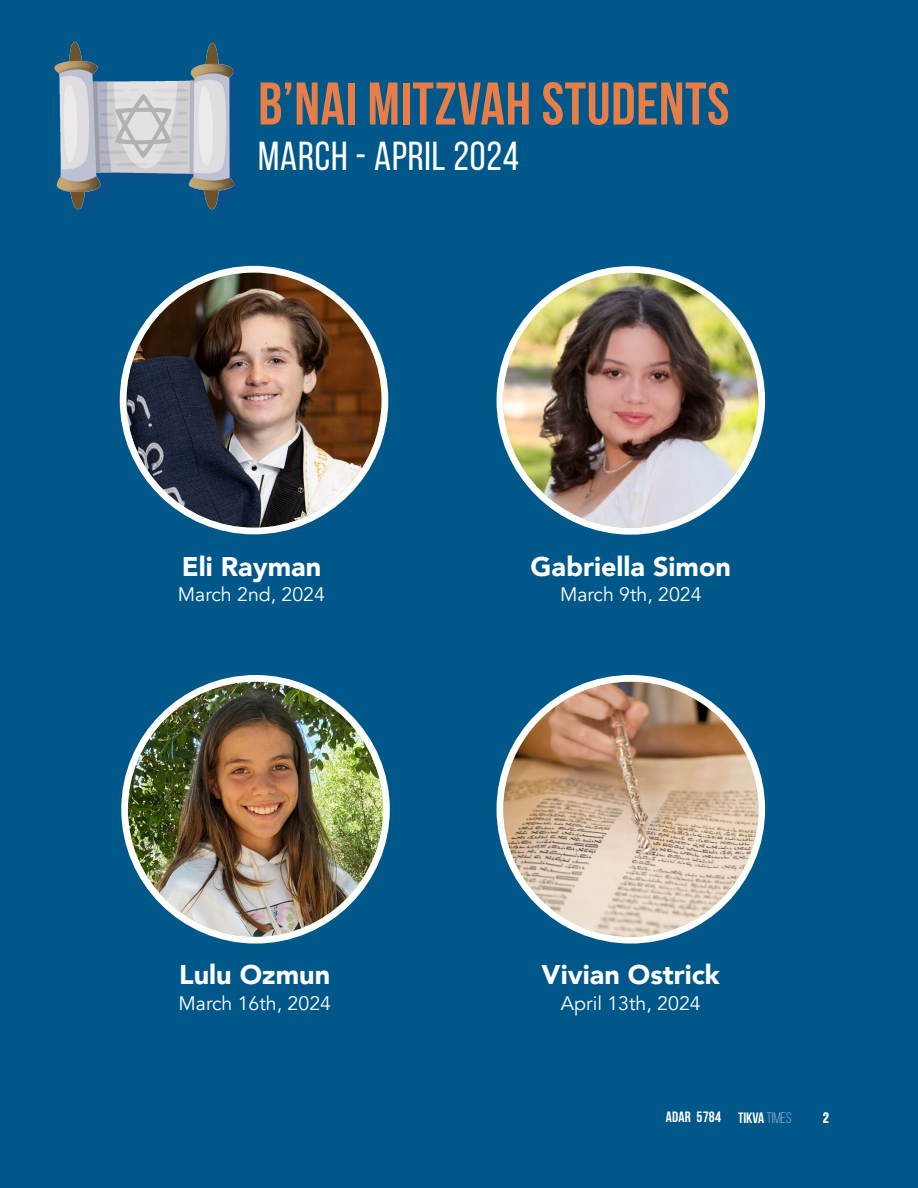
<style>
.page{position:relative;width:918px;height:1188px;background:#00588a}
.page>*{position:absolute;margin:0;border:0;box-sizing:border-box;transform-origin:0 0}
.t1{font:700 60px "Bebas Neue";letter-spacing:.01em;color:#e87e47}
.t2{font:40.5px "Bebas Neue";letter-spacing:.02em;color:#fff}
.Body_T{font:900 27px "Avenir";color:#fff}
.Body_T-2{font:19.5px "Avenir";color:#fff}
.t3{font:700 15px "Bebas Neue";letter-spacing:.02em;color:#fff}
.s1{font-weight:300}
</style>
<div class="page">
<svg style="left:500px;top:269px;width:262px;height:262px;fill:#fff"></svg>
<img style="left:503px;top:273px;width:255px;height:255px;border-radius:128px">
<div style="left:497px;top:266px;width:268px;height:269px;border:7px solid #fff;border-radius:50%"></div>
<div style="left:123px;top:269px;width:262px;height:262px;background:#fff;border-radius:50%"></div>
<img style="left:126px;top:272px;width:256px;height:256px;border-radius:128px">
<div style="left:120px;top:266px;width:268px;height:268px;border:7px solid #fff;border-radius:50%"></div>
<svg style="left:125px;top:678px;width:261px;height:262px;fill:#fff"></svg>
<img style="left:128px;top:682px;width:255px;height:255px;border-radius:128px">
<div style="left:121px;top:675px;width:269px;height:269px;border:7px solid #fff;border-radius:50%"></div>
<div style="left:500px;top:678px;width:262px;height:262px;background:#fff;border-radius:50%"></div>
<img style="left:503px;top:682px;width:255px;height:255px;border-radius:125px">
<div style="left:497px;top:675px;width:268px;height:269px;border:7px solid #fff;border-radius:50%"></div>
<img style="left:54px;top:41px;width:181px;height:169px">
<p class="t1" style="left:258px;top:71px;width:473px">B’NAI MITZVAH STUDENTS</p>
<p class="t2" style="left:258px;top:134px;width:262px">MARCH - APRIL 2024</p>
<p class="Body_T" style="left:182px;top:543px;width:141px">Eli Rayman</p>
<p class="Body_T-2" style="left:178px;top:583px;width:149px">March 2nd, 2024</p>
<p class="Body_T" style="left:179px;top:952px;width:152px">Lulu Ozmun</p>
<p class="Body_T-2" style="left:179px;top:992px;width:154px">March 16th, 2024</p>
<p class="Body_T" style="left:531px;top:543px;width:202px">Gabriella Simon</p>
<p class="Body_T-2" style="left:560px;top:583px;width:143px">March 9th, 2024</p>
<p class="Body_T" style="left:542px;top:952px;width:180px">Vivian Ostrick</p>
<p class="Body_T-2" style="left:561px;top:992px;width:141px">April 13th, 2024</p>
<p class="t3" style="left:666px;top:1109px;width:127px">ADAR 5784 TIKVA <span class="s1">TIMES</span></p>
<p class="t3" style="left:823px;top:1110px;width:7px">2</p>
</div>
